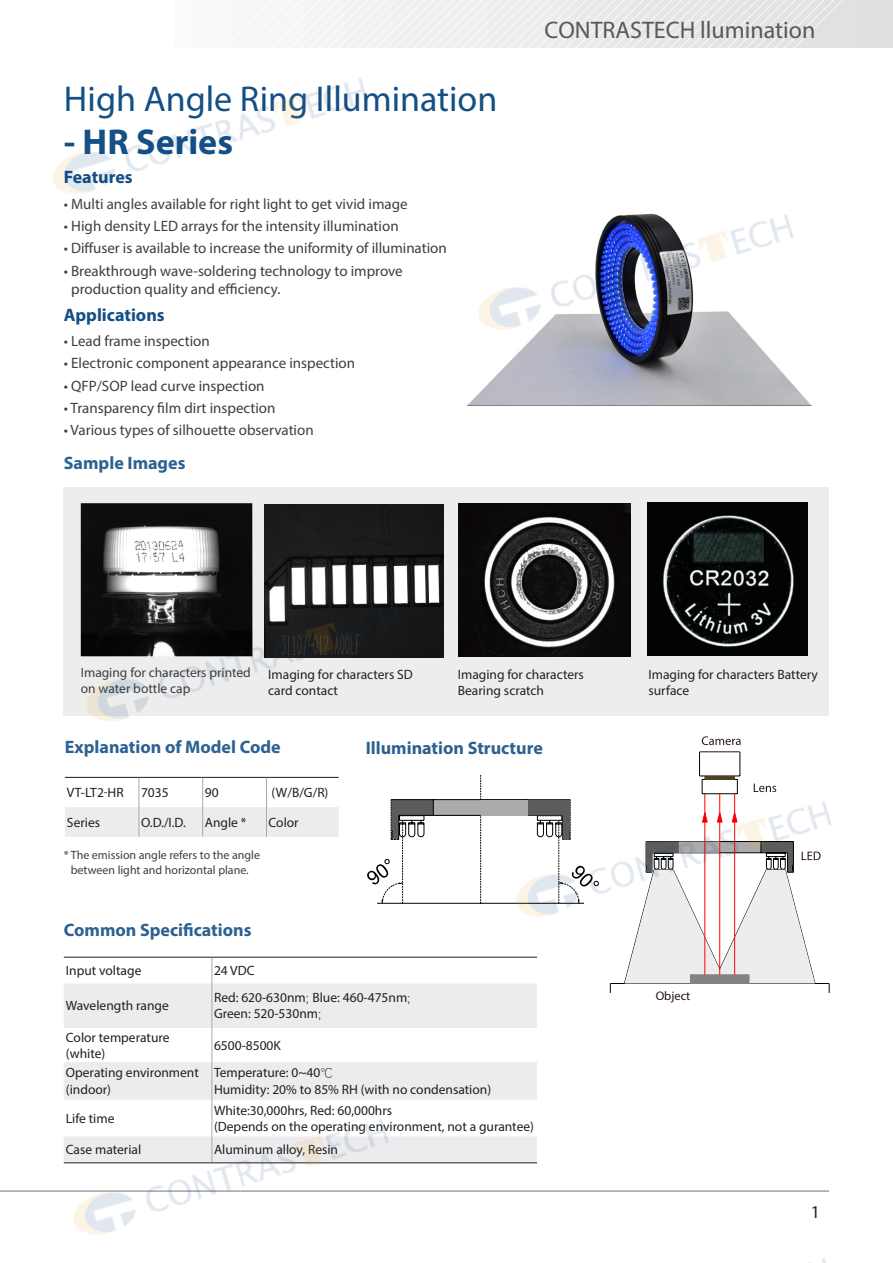
<style>
.page{position:relative;width:893px;height:1263px;background:#fff}
.page>*{position:absolute;margin:0;border:0;box-sizing:border-box;transform-origin:0 0}
.t1{font:36px "Myriad Pro";color:#144f85}
.t2{font:700 36px "Myriad Pro";color:#144f85}
.t3{font:24px "Myriad Pro";color:#57585a}
.t4{font:700 18px "Myriad Pro";color:#2c6191}
.t5{font:700 18px "Myriad Pro";color:#144f85}
.t6{font:18px "Myriad Pro";color:#231f20}
.t7{font:15px/18px "Myriad Pro";color:#3e3e3f}
.t8{font:13.5px/16.2px "Myriad Pro";color:#231f20}
.t9{font:13.5px/16.2px "Myriad Pro";color:#3e3e3f}
.t10{font:12.45px "Myriad Pro";color:#241714}
.t11{font:12px/14.4px "Myriad Pro";color:#3e3e3f;text-align:center}
.s1{font-size:12px}
.s2{font-family:"Deng Xian"}
.s3{font-family:"Deng Xian";font-weight:300}
</style>
<div class="page">
<img style="left:1px;top:0;width:892px;height:1263px">
<p class="t1" style="left:64px;top:77px;width:435px">High Angle Ring Illumination</p>
<p class="t2" style="left:64px;top:119px;width:171px">- HR Series</p>
<p class="t5" style="left:64px;top:166px;width:70px">Features</p>
<p class="t7" style="left:64px;top:195px;width:345px">• Multi angles available for right light to get vivid image</p>
<p class="t7" style="left:64px;top:217px;width:336px">• High density LED arrays for the intensity illumination</p>
<p class="t7" style="left:64px;top:239px;width:384px">• Diffuser is available to increase the uniformity of illumination</p>
<p class="t7" style="left:71px;top:261px;width:333px;text-indent:-7px">• Breakthrough wave-soldering technology to improve production quality and efficiency.</p>
<p class="t5" style="left:64px;top:303px;width:102px">Applications</p>
<p class="t7" style="left:64px;top:332px;width:148px">• Lead frame inspection</p>
<p class="t7" style="left:64px;top:354px;width:293px">• Electronic component appearance inspection</p>
<p class="t7" style="left:64px;top:376px;width:202px">• QFP/SOP lead curve inspection</p>
<p class="t7" style="left:64px;top:399px;width:213px">• Transparency film dirt inspection</p>
<p class="t7" style="left:64px;top:421px;width:251px">• Various types of silhouette observation</p>
<p class="t4" style="left:64px;top:451px;width:123px">Sample Images</p>
<h2 class="t3" style="left:544px;top:15px;width:272px">CONTRASTECH llumination</h2>
<p class="t9" style="left:81px;top:664px;width:172px">Imaging for characters printed on water bottle cap</p>
<p class="t8" style="left:268px;top:666px;width:146px">Imaging for characters SD card contact</p>
<p class="t8" style="left:458px;top:666px;width:128px">Imaging for characters<br>Bearing scratch</p>
<p class="t8" style="left:648px;top:666px;width:171px">Imaging for characters Battery surface</p>
<p class="t4" style="left:65px;top:735px;width:217px">Explanation of Model Code</p>
<p class="t8" style="left:67px;top:784px;width:58px">VT-LT2<span class="s1">-</span>HR</p>
<p class="t8" style="left:141px;top:784px;width:29px">7035</p>
<p class="t8" style="left:205px;top:784px;width:15px">90</p>
<p class="t8" style="left:271px;top:784px;width:58px">(W/B/G/R)</p>
<p class="t8" style="left:67px;top:814px;width:35px">Series</p>
<p class="t8" style="left:141px;top:814px;width:46px">O.D./I.D.</p>
<p class="t8" style="left:205px;top:814px;width:43px">Angle *</p>
<p class="t8" style="left:269px;top:814px;width:32px">Color</p>
<p class="t11" style="left:64px;top:848px;width:198px">* The emission angle refers to the angle between light and horizontal plane.</p>
<p class="t4" style="left:64px;top:918px;width:189px">Common Specifications</p>
<p class="t4" style="left:366px;top:736px;width:179px">Illumination Structure</p>
<p class="t8" style="left:66px;top:962px;width:77px">Input voltage</p>
<p class="t8" style="left:214px;top:962px;width:42px">24 VDC</p>
<p class="t8" style="left:66px;top:997px;width:104px">Wavelength range</p>
<p class="t8" style="left:214px;top:989px;width:198px">Red: 620-630nm<span class="s2">;</span> Blue: 460-475nm<span class="s2">;</span></p>
<p class="t8" style="left:214px;top:1005px;width:109px">Green: 520-530nm<span class="s2">;</span></p>
<p class="t8" style="left:66px;top:1029px;width:105px">Color temperature (white)</p>
<p class="t8" style="left:214px;top:1037px;width:68px">6500-8500K</p>
<p class="t8" style="left:66px;top:1064px;width:134px">Operating environment</p>
<p class="t8" style="left:66px;top:1081px;width:47px">(indoor)</p>
<p class="t8" style="left:214px;top:1064px;width:121px">Temperature: 0~40<span class="s3">℃</span></p>
<p class="t8" style="left:214px;top:1081px;width:279px">Humidity: 20% to 85% RH (with no condensation)</p>
<p class="t8" style="left:66px;top:1110px;width:50px">Life time</p>
<p class="t8" style="left:214px;top:1102px;width:180px">White:30,000hrs, Red: 60,000hrs</p>
<p class="t8" style="left:214px;top:1118px;width:322px">(Depends on the operating environment, not a gurantee)</p>
<p class="t8" style="left:66px;top:1141px;width:77px">Case material</p>
<p class="t8" style="left:214px;top:1141px;width:126px">Aluminum alloy, Resin</p>
<p class="t10" style="left:656px;top:988px;width:36px">Object</p>
<h3 class="t6" style="left:811px;top:1200px;width:11px">1</h3>
</div>
